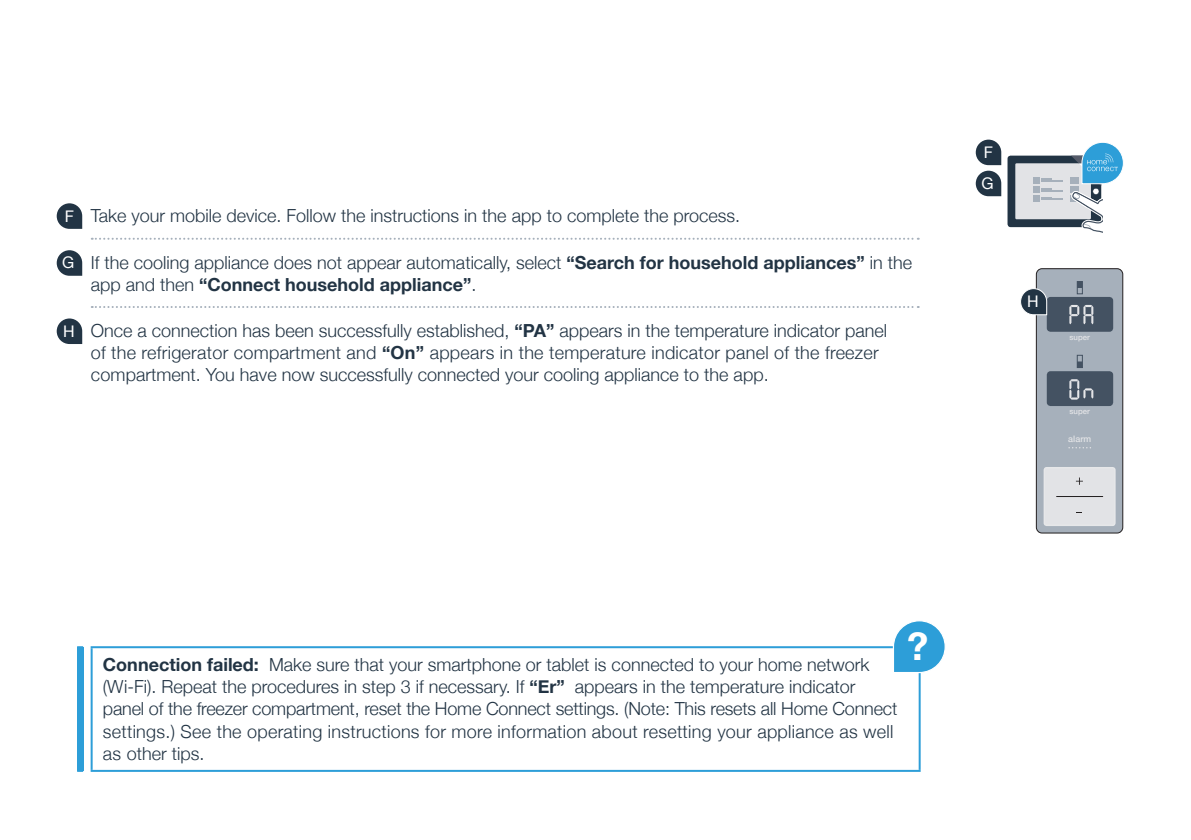
<style>
.page{position:relative;width:1191px;height:840px;background:#fff}
.page>*{position:absolute;margin:0;border:0;box-sizing:border-box;transform-origin:0 0}
.t1{font:700 38px "Helvetica Neue";color:#fff}
.t2{font:300 18px/22px "Helvetica Neue";color:#223444}
.t3{font:16px/31px "Helvetica Neue";color:#fff}
.t4{font:500 8.8px "Helvetica Neue";color:#e2e3e6}
.t5{font:500 7.8px "Helvetica Neue";color:#e2e3e6}
.s1{font-weight:400;font-size:16px;color:#fff}
.s2{font-weight:700}
</style>
<div class="page">
<svg style="left:1007px;top:142px;width:116px;height:91px"></svg>
<div style="left:1036px;top:268px;width:86px;height:264px;background:#a6b0bb;border-radius:6px"></div>
<div style="left:1035px;top:268px;width:88px;height:265px;border:1px solid #231f20;border-radius:6px"></div>
<div style="left:1047px;top:298px;width:65px;height:32px;background:#445262;border-radius:3px"></div>
<div style="left:1046px;top:297px;width:67px;height:34px;border:2px solid #445262;border-radius:3px"></div>
<svg style="left:1069px;top:305px;width:24px;height:20px"></svg>
<div style="left:1047px;top:372px;width:65px;height:33px;background:#445262;border-radius:3px"></div>
<div style="left:1046px;top:371px;width:67px;height:35px;border:2px solid #445262;border-radius:3px"></div>
<div style="left:1044px;top:467px;width:70px;height:58px;background:#e2e3e6;border-radius:2px"></div>
<div style="left:1043px;top:466px;width:72px;height:59px;border:2px solid #e6e7e9;border-radius:2px"></div>
<svg style="left:1069px;top:379px;width:24px;height:20px"></svg>
<svg style="left:1068px;top:447px;width:23px;height:1px"></svg>
<svg style="left:1076px;top:477px;width:7px;height:7px"></svg>
<hr style="left:1056px;top:495px;width:46px;height:1px;background:#231f20">
<svg style="left:1076px;top:354px;width:7px;height:14px"></svg>
<svg style="left:1076px;top:281px;width:7px;height:13px"></svg>
<svg style="left:92px;top:237px;width:826px;height:2px"></svg>
<svg style="left:92px;top:306px;width:826px;height:2px"></svg>
<svg style="left:57px;top:203px;width:25px;height:26px"></svg>
<svg style="left:57px;top:250px;width:25px;height:25px"></svg>
<svg style="left:57px;top:318px;width:25px;height:26px"></svg>
<svg style="left:1020px;top:288px;width:27px;height:27px"></svg>
<svg style="left:975px;top:139px;width:26px;height:26px"></svg>
<svg style="left:975px;top:171px;width:26px;height:25px"></svg>
<div style="left:77px;top:646px;width:6px;height:124px;background:#2d9ed8"></div>
<hr style="left:91px;top:647px;width:2px;height:122px;background:#2d9ed8">
<hr style="left:91px;top:645px;width:829px;height:2px;background:#2d9ed8">
<hr style="left:918px;top:647px;width:2px;height:122px;background:#2d9ed8">
<hr style="left:91px;top:769px;width:829px;height:2px;background:#2d9ed8">
<svg style="left:893px;top:621px;width:52px;height:51px"></svg>
<p class="t2" style="left:65px;top:203px;width:677px"><span class="s1">F</span> Take your mobile device. Follow the instructions in the app to complete the process.</p>
<p class="t2" style="left:91px;top:250px;width:823px;text-indent:-28px"><span class="s1">G</span> If the cooling appliance does not appear automatically, select <span class="s2">“Search for household appliances”</span> in the app and then <span class="s2">“Connect household appliance”</span>.</p>
<p class="t2" style="left:91px;top:318px;width:798px;text-indent:-28px"><span class="s1">H</span> Once a connection has been successfully established, <span class="s2">“PA”</span> appears in the temperature indicator panel of the refrigerator compartment and <span class="s2">“On”</span> appears in the temperature indicator panel of the freezer compartment. You have now successfully connected your cooling appliance to the app.</p>
<p class="t3" style="left:981px;top:137px;width:14px">F<br>G</p>
<p class="t3" style="left:1027px;top:287px;width:13px">H</p>
<p class="t5" style="left:1069px;top:331px;width:22px">super</p>
<p class="t5" style="left:1069px;top:404px;width:22px">super</p>
<p class="t4" style="left:1068px;top:432px;width:24px">alarm</p>
<p class="t2" style="left:103px;top:652px;width:796px"><span class="s2">Connection failed:</span> Make sure that your smartphone or tablet is connected to your home network (Wi-Fi). Repeat the procedures in step 3 if necessary. If <span class="s2">“Er”</span> appears in the temperature indicator panel of the freezer compartment, reset the Home Connect settings. (Note: This resets all Home Connect settings.) See the operating instructions for more information about resetting your appliance as well as other tips.</p>
<h1 class="t1" style="left:907px;top:616px;width:23px">?</h1>
</div>
